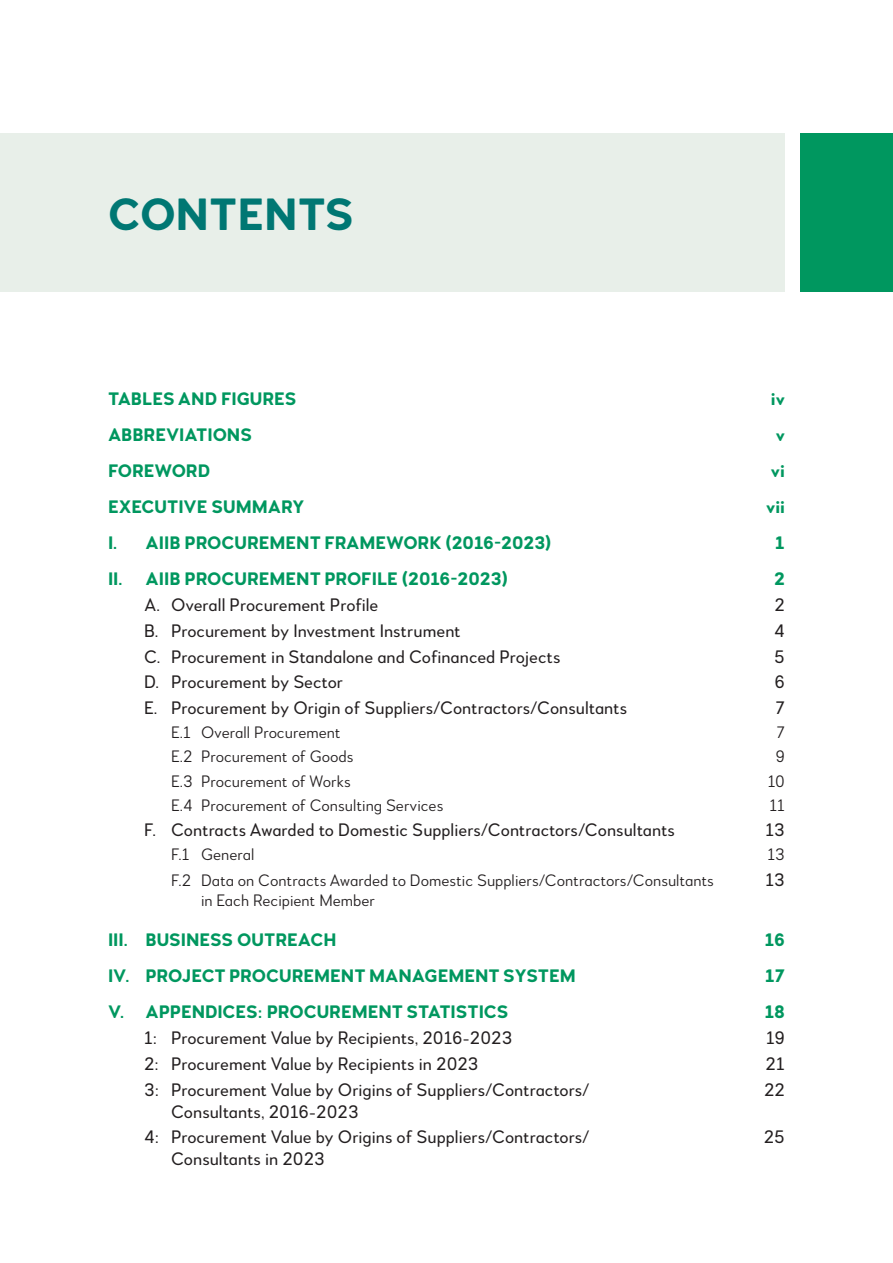
<style>
.page{position:relative;width:893px;height:1263px;background:#fff}
.page>*{position:absolute;margin:0;border:0;box-sizing:border-box;transform-origin:0 0}
.t1{font:700 45px "Woodford Bourne PRO";color:#007773}
.t2{font:18px/25.8px "Woodford Bourne PRO";color:#231f20}
.t3{font:700 18px "Woodford Bourne PRO";color:#00975f}
.t4{font:300 16.5px "Woodford Bourne PRO";color:#231f20}
</style>
<div class="page">
<div style="left:0;top:133px;width:785px;height:159px;background:#e8efe9"></div>
<div style="left:800px;top:133px;width:93px;height:159px;background:#00975f"></div>
<h1 class="t1" style="left:108px;top:187px;width:248px">CONTENTS</h1>
<p class="t3" style="left:108px;top:388px;width:190px">TABLES AND FIGURES</p>
<p class="t3" style="left:771px;top:388px;width:16px">iv</p>
<p class="t3" style="left:108px;top:424px;width:146px">ABBREVIATIONS</p>
<p class="t3" style="left:776px;top:424px;width:11px">v</p>
<p class="t3" style="left:108px;top:460px;width:104px">FOREWORD</p>
<p class="t3" style="left:771px;top:460px;width:16px">vi</p>
<p class="t3" style="left:108px;top:496px;width:198px">EXECUTIVE SUMMARY</p>
<p class="t3" style="left:766px;top:496px;width:20px">vii</p>
<p class="t3" style="left:108px;top:532px;width:445px">I. AIIB PROCUREMENT FRAMEWORK (2016-2023)</p>
<p class="t3" style="left:775px;top:532px;width:11px">1</p>
<p class="t3" style="left:108px;top:568px;width:401px">II. AIIB PROCUREMENT PROFILE (2016-2023)</p>
<p class="t3" style="left:774px;top:568px;width:12px">2</p>
<p class="t2" style="left:144px;top:592px;width:236px">A. Overall Procurement Profile</p>
<p class="t2" style="left:774px;top:592px;width:12px">2</p>
<p class="t2" style="left:144px;top:618px;width:318px">B. Procurement by Investment Instrument</p>
<p class="t2" style="left:774px;top:618px;width:12px">4</p>
<p class="t2" style="left:144px;top:644px;width:418px">C. Procurement in Standalone and Cofinanced Projects</p>
<p class="t2" style="left:774px;top:644px;width:12px">5</p>
<p class="t2" style="left:144px;top:670px;width:201px">D. Procurement by Sector</p>
<p class="t2" style="left:774px;top:670px;width:12px">6</p>
<p class="t2" style="left:144px;top:695px;width:485px">E. Procurement by Origin of Suppliers/Contractors/Consultants</p>
<p class="t2" style="left:775px;top:695px;width:11px">7</p>
<p class="t4" style="left:171px;top:723px;width:171px">E.1 Overall Procurement</p>
<p class="t4" style="left:776px;top:723px;width:10px">7</p>
<p class="t4" style="left:171px;top:747px;width:184px">E.2 Procurement of Goods</p>
<p class="t4" style="left:775px;top:747px;width:11px">9</p>
<p class="t4" style="left:171px;top:771px;width:181px">E.3 Procurement of Works</p>
<p class="t4" style="left:768px;top:771px;width:19px">10</p>
<p class="t4" style="left:171px;top:795px;width:274px">E.4 Procurement of Consulting Services</p>
<p class="t4" style="left:769px;top:795px;width:17px">11</p>
<p class="t2" style="left:144px;top:818px;width:532px">F. Contracts Awarded to Domestic Suppliers/Contractors/Consultants</p>
<p class="t2" style="left:765px;top:818px;width:21px">13</p>
<p class="t4" style="left:171px;top:845px;width:85px">F.1 General</p>
<p class="t4" style="left:767px;top:845px;width:19px">13</p>
<p class="t4" style="left:171px;top:871px;width:545px">F.2 Data on Contracts Awarded to Domestic Suppliers/Contractors/Consultants</p>
<p class="t2" style="left:765px;top:867px;width:21px">13</p>
<p class="t4" style="left:201px;top:891px;width:176px">in Each Recipient Member</p>
<p class="t3" style="left:108px;top:929px;width:230px">III. BUSINESS OUTREACH</p>
<p class="t3" style="left:765px;top:929px;width:22px">16</p>
<p class="t3" style="left:108px;top:965px;width:469px">IV. PROJECT PROCUREMENT MANAGEMENT SYSTEM</p>
<p class="t3" style="left:765px;top:965px;width:21px">17</p>
<p class="t3" style="left:108px;top:1001px;width:402px">V. APPENDICES: PROCUREMENT STATISTICS</p>
<p class="t3" style="left:765px;top:1001px;width:22px">18</p>
<p class="t2" style="left:144px;top:1025px;width:370px">1: Procurement Value by Recipients, 2016-2023</p>
<p class="t2" style="left:766px;top:1025px;width:20px">19</p>
<p class="t2" style="left:144px;top:1051px;width:336px">2: Procurement Value by Recipients in 2023</p>
<p class="t2" style="left:765px;top:1051px;width:21px">21</p>
<p class="t2" style="left:144px;top:1077px;width:447px">3: Procurement Value by Origins of Suppliers/Contractors/</p>
<p class="t2" style="left:764px;top:1077px;width:22px">22</p>
<p class="t2" style="left:144px;top:1099px;width:447px;text-indent:27px">Consultants, 2016-2023<br>4: Procurement Value by Origins of Suppliers/Contractors/</p>
<p class="t2" style="left:764px;top:1125px;width:23px">25</p>
<p class="t2" style="left:171px;top:1146px;width:155px">Consultants in 2023</p>
</div>
